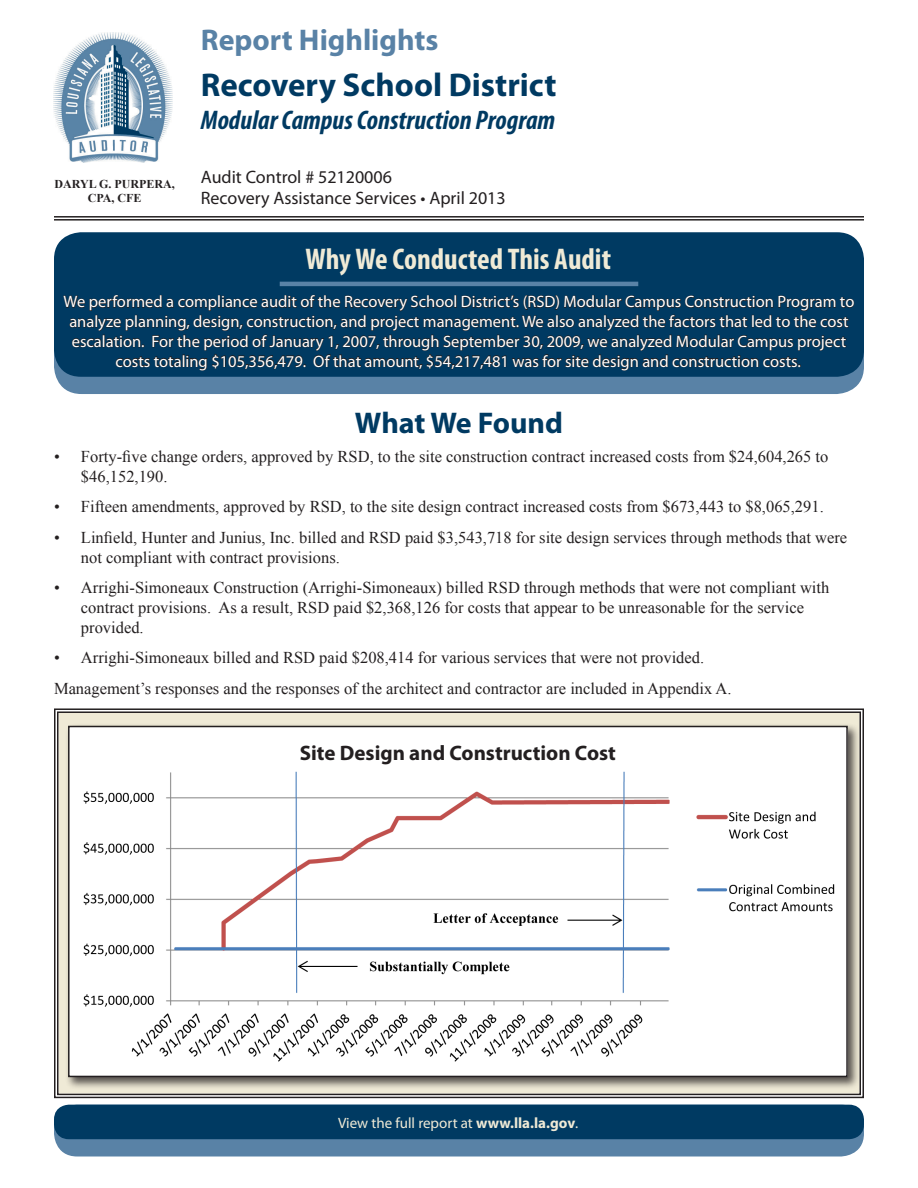
<style>
.page{position:relative;width:918px;height:1188px;background:#fff}
.page>*{position:absolute;margin:0;border:0;box-sizing:border-box;transform-origin:0 0}
.t1{font:700 33px "Myriad Pro";color:#003a62}
.t2{font:700 condensed 30px "Myriad Pro";color:#efead6}
.t3{font:700 30px "Myriad Pro";color:#5982a6}
.t4{font:700 30px "Myriad Pro";letter-spacing:-.005em;color:#003a62}
.t5{font:italic 700 condensed 27px "Myriad Pro";color:#003a62}
.t6{font:700 21px "Myriad Pro";color:#231f20}
.t7{font:18px/21.6px "Myriad Pro";color:#231f20}
.t8{font:16.5px/19.8px "Times New Roman";color:#231f20}
.t9{font:16.5px/19.8px "Myriad Pro";color:#fff;text-align:center}
.t10{font:15px "Myriad Pro";color:#efead6}
.t11{font:700 12px/14.4px "Times New Roman";color:#231f20;text-align:center}
.s1{font-weight:700}
</style>
<div class="page">
<div style="left:55px;top:320px;width:808px;height:73px;background:#5982a6;border-radius:27px"></div>
<div style="left:54px;top:319px;width:810px;height:75px;border:2px solid #5982a6;border-radius:27px"></div>
<div style="left:54px;top:232px;width:810px;height:145px;background:#003a62;border-radius:27px"></div>
<svg style="left:63px;top:282px;width:792px;height:95px"></svg>
<hr style="left:280px;top:282px;width:358px;height:4px;background:#5982a6">
<img style="left:54px;top:32px;width:118px;height:131px">
<hr style="left:54px;top:216px;width:810px;height:2px;background:#231f20">
<hr style="left:54px;top:219px;width:810px;height:2px;background:#231f20">
<div style="left:55px;top:1105px;width:808px;height:51px;background:#5982a6;border-radius:23px"></div>
<div style="left:54px;top:1105px;width:810px;height:51px;border:2px solid #5982a6;border-radius:23px"></div>
<div style="left:54px;top:1105px;width:810px;height:34px;background:#003a62;border-radius:15px"></div>
<svg style="left:54px;top:708px;width:810px;height:391px;background:#b7b3a9"></svg>
<div style="left:65px;top:723px;width:795px;height:367px;background:#231f20;opacity:.75"></div>
<img style="left:71px;top:729px;width:774px;height:345px">
<div style="left:68px;top:726px;width:780px;height:351px;border:2px solid #231f20"></div>
<p class="t11" style="left:55px;top:176px;width:122px">DARYL G. PURPERA,<br>CPA, CFE</p>
<h2 class="t3" style="left:201px;top:20px;width:239px">Report Highlights</h2>
<h1 class="t1" style="left:201px;top:64px;width:357px">Recovery School District</h1>
<h3 class="t5" style="left:201px;top:103px;width:356px">Modular Campus Construction Program</h3>
<p class="t7" style="left:201px;top:165px;width:306px">Audit Control # 52120006<br>Recovery Assistance Services • April 2013</p>
<h2 class="t2" style="left:305px;top:241px;width:307px">Why We Conducted This Audit</h2>
<p class="t9" style="left:64px;top:292px;width:792px">We performed a compliance audit of the Recovery School District’s (RSD) Modular Campus Construction Program to analyze planning, design, construction, and project management. We also analyzed the factors that led to the cost escalation. For the period of January 1, 2007, through September 30, 2009, we analyzed Modular Campus project costs totaling $105,356,479. Of that amount, $54,217,481 was for site design and construction costs.</p>
<h2 class="t4" style="left:355px;top:404px;width:210px">What We Found</h2>
<p class="t8" style="left:81px;top:446px;width:749px;text-indent:-27px">• Forty-five change orders, approved by RSD, to the site construction contract increased costs from $24,604,265 to $46,152,190.</p>
<p class="t8" style="left:54px;top:496px;width:771px">• Fifteen amendments, approved by RSD, to the site design contract increased costs from $673,443 to $8,065,291.</p>
<p class="t8" style="left:81px;top:527px;width:768px;text-indent:-27px">• Linfield, Hunter and Junius, Inc. billed and RSD paid $3,543,718 for site design services through methods that were not compliant with contract provisions.</p>
<p class="t8" style="left:81px;top:577px;width:750px;text-indent:-27px">• Arrighi-Simoneaux Construction (Arrighi-Simoneaux) billed RSD through methods that were not compliant with contract provisions. As a result, RSD paid $2,368,126 for costs that appear to be unreasonable for the service provided.</p>
<p class="t8" style="left:54px;top:642px;width:679px;line-height:30.6px">• Arrighi-Simoneaux billed and RSD paid $208,414 for various services that were not provided.<br>Management’s responses and the responses of the architect and contractor are included in Appendix A.</p>
<p class="t6" style="left:300px;top:739px;width:318px">Site Design and Construction Cost</p>
<p class="t10" style="left:338px;top:1113px;width:242px">View the full report at <span class="s1">www.lla.la.gov</span>.</p>
</div>
